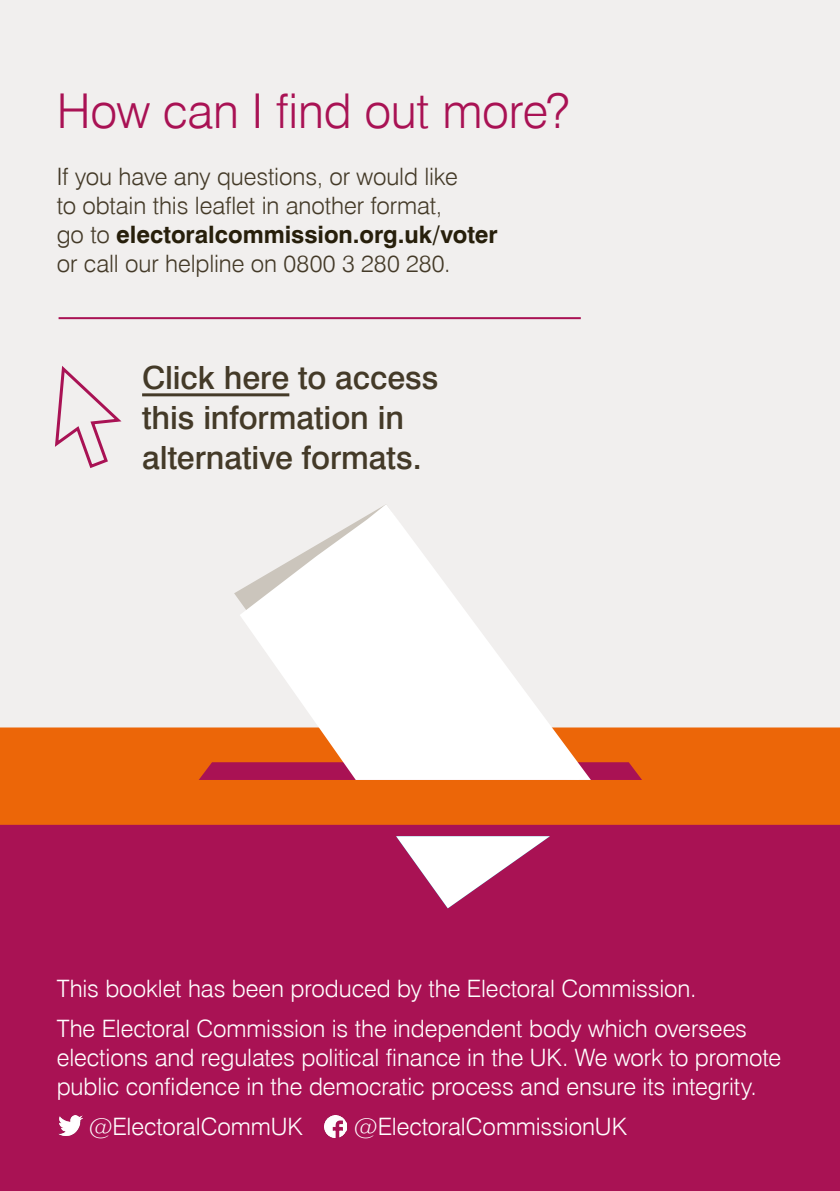
<style>
.page{position:relative;width:840px;height:1191px;background:#fff}
.page>*{position:absolute;margin:0;border:0;box-sizing:border-box;transform-origin:0 0}
.t1{font:300 48px "Swiss 721 BT";letter-spacing:-.005em;color:#a91254}
.t2{font:500 32px/40px "Swiss 721 BT";color:#443a28}
.t3{font:300 24px/28.8px "Swiss 721 BT";letter-spacing:-.005em;color:#fff}
.t4{font:300 24px/28.8px "Swiss 721 BT";letter-spacing:-.005em;color:#443a28}
.s1{font-weight:700;color:#271f0b}
</style>
<div class="page">
<div style="left:0;top:0;width:839px;height:1191px;background:#f1efee"></div>
<div style="left:0;top:784px;width:839px;height:407px;background:#a91254"></div>
<hr style="left:59px;top:317px;width:521px;height:2px;background:#a91254">
<div style="left:0;top:727px;width:839px;height:98px;background:#ec6608"></div>
<svg style="left:198px;top:762px;width:443px;height:18px"></svg>
<svg style="left:239px;top:504px;width:351px;height:276px;fill:#fff"></svg>
<svg style="left:396px;top:836px;width:153px;height:72px"></svg>
<hr style="left:142px;top:393px;width:147px;height:3px;background:#443a28">
<svg style="left:55px;top:366px;width:67px;height:102px"></svg>
<img style="left:59px;top:1116px;width:24px;height:19px">
<img style="left:325px;top:1116px;width:21px;height:21px">
<h2 class="t1" style="left:57px;top:82px;width:514px">How can I find out more?</h2>
<p class="t4" style="left:57px;top:162px;width:442px">If you have any questions, or would like<br>to obtain this leaflet in another format,<br>go to <span class="s1">electoralcommission.org.uk/voter </span>or call our helpline on 0800 3 280 280.</p>
<p class="t2" style="left:142px;top:357px;width:298px">Click here to access this information in alternative formats.</p>
<p class="t3" style="left:57px;top:973px;width:641px">This booklet has been produced by the Electoral Commission.</p>
<p class="t3" style="left:57px;top:1014px;width:725px">The Electoral Commission is the independent body which oversees elections and regulates political finance in the UK. We work to promote public confidence in the democratic process and ensure its integrity.</p>
<p class="t3" style="left:89px;top:1111px;width:215px">@ElectoralCommUK</p>
<p class="t3" style="left:354px;top:1111px;width:274px">@ElectoralCommissionUK</p>
</div>
